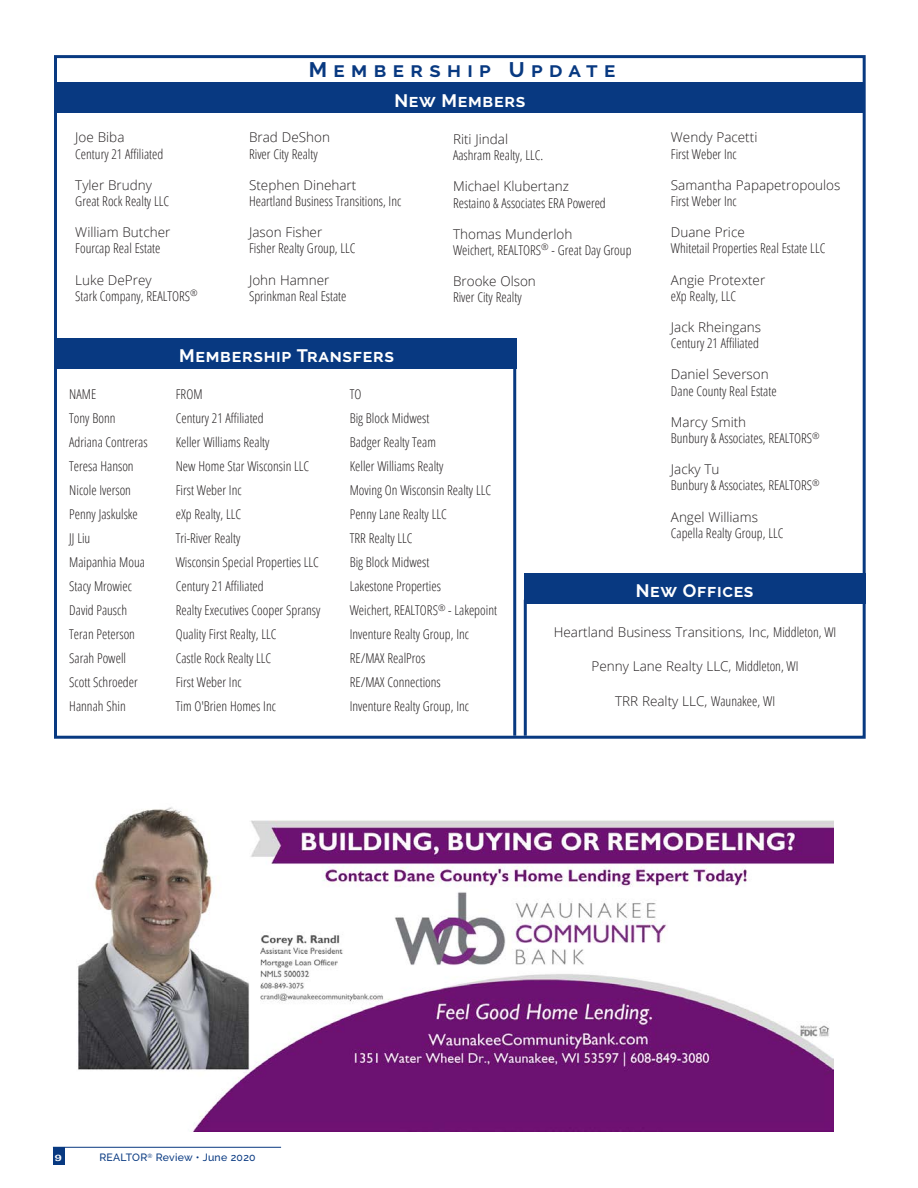
<style>
.page{position:relative;width:918px;height:1188px;background:#fff}
.page>*{position:absolute;margin:0;border:0;box-sizing:border-box;transform-origin:0 0}
.t1{font:700 21px "Raleway";letter-spacing:.3em;color:#083981}
.t2{font:700 18px "Raleway";letter-spacing:.04em;color:#fff}
.t3{font:300 condensed 13.5px/16.2px "Open Sans";color:#231f20}
.t4{font:300 13.5px "Open Sans";color:#231f20}
.t5{font:500 10.5px "Raleway";letter-spacing:.025em;color:#083981}
.t6{font:700 9px "Univers";color:#fff;scale:1.32 1}
.s1{font-stretch:normal}
.s2{font-stretch:condensed}
</style>
<div class="page">
<div style="left:54px;top:55px;width:812px;height:684px;border:3px solid #083981"></div>
<div style="left:56px;top:82px;width:808px;height:31px;background:#083981"></div>
<div style="left:57px;top:338px;width:459px;height:31px;background:#083981"></div>
<div style="left:524px;top:573px;width:342px;height:31px;background:#083981"></div>
<hr style="left:524px;top:600px;width:3px;height:136px;background:#083981">
<hr style="left:513px;top:338px;width:3px;height:398px;background:#083981">
<div style="left:53px;top:1147px;width:11px;height:17px;background:#083981"></div>
<hr style="left:53px;top:1147px;width:228px;height:1px;background:#083981">
<img style="left:78px;top:807px;width:755px;height:324px">
<h1 class="t1" style="left:309px;top:58px;width:308px">Membership Update</h1>
<h2 class="t2" style="left:394px;top:90px;width:133px">New Members</h2>
<p class="t4" style="left:75px;top:128px;width:51px">Joe Biba</p>
<p class="t3" style="left:75px;top:145px;width:90px">Century 21 Affiliated</p>
<p class="t4" style="left:75px;top:176px;width:78px">Tyler Brudny</p>
<p class="t3" style="left:75px;top:193px;width:95px">Great Rock Realty LLC</p>
<p class="t4" style="left:75px;top:223px;width:97px">William Butcher</p>
<p class="t3" style="left:75px;top:240px;width:87px">Fourcap Real Estate</p>
<p class="t3" style="left:75px;top:271px;width:124px"><span class="s1">Luke DePrey<br></span>Stark Company, REALTORS<sup>®</sup></p>
<p class="t4" style="left:249px;top:128px;width:82px">Brad DeShon</p>
<p class="t3" style="left:249px;top:145px;width:70px">River City Realty</p>
<p class="t4" style="left:249px;top:176px;width:109px">Stephen Dinehart</p>
<p class="t3" style="left:249px;top:193px;width:154px">Heartland Business Transitions, Inc</p>
<p class="t4" style="left:249px;top:223px;width:75px">Jason Fisher</p>
<p class="t3" style="left:249px;top:240px;width:108px">Fisher Realty Group, LLC</p>
<p class="t4" style="left:249px;top:270px;width:82px">John Hamner</p>
<p class="t3" style="left:249px;top:287px;width:99px">Sprinkman Real Estate</p>
<p class="t4" style="left:671px;top:128px;width:88px">Wendy Pacetti</p>
<p class="t3" style="left:671px;top:145px;width:67px">First Weber Inc</p>
<p class="t4" style="left:671px;top:176px;width:171px">Samantha Papapetropoulos</p>
<p class="t3" style="left:671px;top:193px;width:67px">First Weber Inc</p>
<p class="t4" style="left:671px;top:223px;width:75px">Duane Price</p>
<p class="t3" style="left:671px;top:240px;width:156px">Whitetail Properties Real Estate LLC</p>
<p class="t4" style="left:671px;top:270px;width:96px">Angie Protexter</p>
<p class="t3" style="left:671px;top:287px;width:67px">eXp Realty, LLC</p>
<p class="t4" style="left:671px;top:318px;width:92px">Jack Rheingans</p>
<p class="t3" style="left:671px;top:335px;width:90px">Century 21 Affiliated</p>
<p class="t4" style="left:671px;top:365px;width:99px">Daniel Severson</p>
<p class="t3" style="left:671px;top:382px;width:107px">Dane County Real Estate</p>
<p class="t3" style="left:671px;top:413px;width:150px"><span class="s1">Marcy Smith<br></span>Bunbury &amp; Associates, REALTORS<sup>®</sup></p>
<p class="t3" style="left:671px;top:461px;width:150px"><span class="s1">Jacky Tu<br></span>Bunbury &amp; Associates, REALTORS<sup>®</sup></p>
<p class="t4" style="left:671px;top:507px;width:89px">Angel Williams</p>
<p class="t3" style="left:671px;top:524px;width:114px">Capella Realty Group, LLC</p>
<p class="t4" style="left:453px;top:130px;width:57px">Riti Jindal</p>
<p class="t3" style="left:453px;top:147px;width:92px">Aashram Realty, LLC.</p>
<p class="t4" style="left:453px;top:177px;width:117px">Michael Klubertanz</p>
<p class="t3" style="left:453px;top:194px;width:154px">Restaino &amp; Associates ERA Powered</p>
<p class="t3" style="left:453px;top:225px;width:180px"><span class="s1">Thomas Munderloh<br></span>Weichert, REALTORS<sup>®</sup> - Great Day Group</p>
<p class="t4" style="left:453px;top:272px;width:84px">Brooke Olson</p>
<p class="t3" style="left:453px;top:289px;width:70px">River City Realty</p>
<h2 class="t2" style="left:179px;top:346px;width:216px">Membership Transfers</h2>
<p class="t3" style="left:69px;top:386px;width:28px">NAME</p>
<p class="t3" style="left:176px;top:386px;width:28px">FROM</p>
<p class="t3" style="left:350px;top:386px;width:13px">TO</p>
<p class="t3" style="left:69px;top:410px;width:48px">Tony Bonn</p>
<p class="t3" style="left:176px;top:410px;width:90px">Century 21 Affiliated</p>
<p class="t3" style="left:350px;top:410px;width:81px">Big Block Midwest</p>
<p class="t3" style="left:69px;top:434px;width:80px">Adriana Contreras</p>
<p class="t3" style="left:176px;top:434px;width:95px">Keller Williams Realty</p>
<p class="t3" style="left:350px;top:434px;width:88px">Badger Realty Team</p>
<p class="t3" style="left:69px;top:458px;width:66px">Teresa Hanson</p>
<p class="t3" style="left:176px;top:458px;width:135px">New Home Star Wisconsin LLC</p>
<p class="t3" style="left:350px;top:458px;width:95px">Keller Williams Realty</p>
<p class="t3" style="left:69px;top:482px;width:63px">Nicole Iverson</p>
<p class="t3" style="left:176px;top:482px;width:67px">First Weber Inc</p>
<p class="t3" style="left:350px;top:482px;width:143px">Moving On Wisconsin Realty LLC</p>
<p class="t3" style="left:69px;top:506px;width:70px">Penny Jaskulske</p>
<p class="t3" style="left:176px;top:506px;width:67px">eXp Realty, LLC</p>
<p class="t3" style="left:350px;top:506px;width:98px">Penny Lane Realty LLC</p>
<p class="t3" style="left:69px;top:530px;width:23px">JJ Liu</p>
<p class="t3" style="left:176px;top:530px;width:66px">Tri-River Realty</p>
<p class="t3" style="left:350px;top:530px;width:64px">TRR Realty LLC</p>
<p class="t3" style="left:69px;top:554px;width:77px">Maipanhia Moua</p>
<p class="t3" style="left:176px;top:554px;width:145px">Wisconsin Special Properties LLC</p>
<p class="t3" style="left:350px;top:554px;width:81px">Big Block Midwest</p>
<p class="t3" style="left:69px;top:578px;width:64px">Stacy Mrowiec</p>
<p class="t3" style="left:176px;top:578px;width:90px">Century 21 Affiliated</p>
<p class="t3" style="left:350px;top:578px;width:93px">Lakestone Properties</p>
<p class="t3" style="left:69px;top:602px;width:59px">David Pausch</p>
<p class="t3" style="left:176px;top:602px;width:146px">Realty Executives Cooper Spransy</p>
<p class="t3" style="left:350px;top:602px;width:149px">Weichert, REALTORS<sup>®</sup> - Lakepoint</p>
<p class="t3" style="left:69px;top:626px;width:67px">Teran Peterson</p>
<p class="t3" style="left:176px;top:626px;width:102px">Quality First Realty, LLC</p>
<p class="t3" style="left:350px;top:626px;width:121px">Inventure Realty Group, Inc</p>
<p class="t3" style="left:69px;top:650px;width:58px">Sarah Powell</p>
<p class="t3" style="left:176px;top:650px;width:97px">Castle Rock Realty LLC</p>
<p class="t3" style="left:350px;top:650px;width:77px">RE/MAX RealPros</p>
<p class="t3" style="left:69px;top:674px;width:70px">Scott Schroeder</p>
<p class="t3" style="left:176px;top:674px;width:67px">First Weber Inc</p>
<p class="t3" style="left:350px;top:674px;width:93px">RE/MAX Connections</p>
<p class="t3" style="left:69px;top:698px;width:58px">Hannah Shin</p>
<p class="t3" style="left:176px;top:698px;width:102px">Tim O'Brien Homes Inc</p>
<p class="t3" style="left:350px;top:698px;width:121px">Inventure Realty Group, Inc</p>
<h2 class="t2" style="left:636px;top:581px;width:119px">New Offices</h2>
<p class="t4" style="left:554px;top:622px;width:284px">Heartland Business Transitions, Inc, <span class="s2">Middleton, WI</span></p>
<p class="t4" style="left:592px;top:657px;width:208px">Penny Lane Realty LLC, <span class="s2">Middleton, WI</span></p>
<p class="t4" style="left:615px;top:691px;width:161px">TRR Realty LLC, <span class="s2">Waunakee, WI</span></p>
<p class="t6" style="left:54px;top:1152px;width:7px">9</p>
<p class="t5" style="left:99px;top:1151px;width:158px">REALTOR<sup>®</sup> Review • June 2020</p>
</div>
